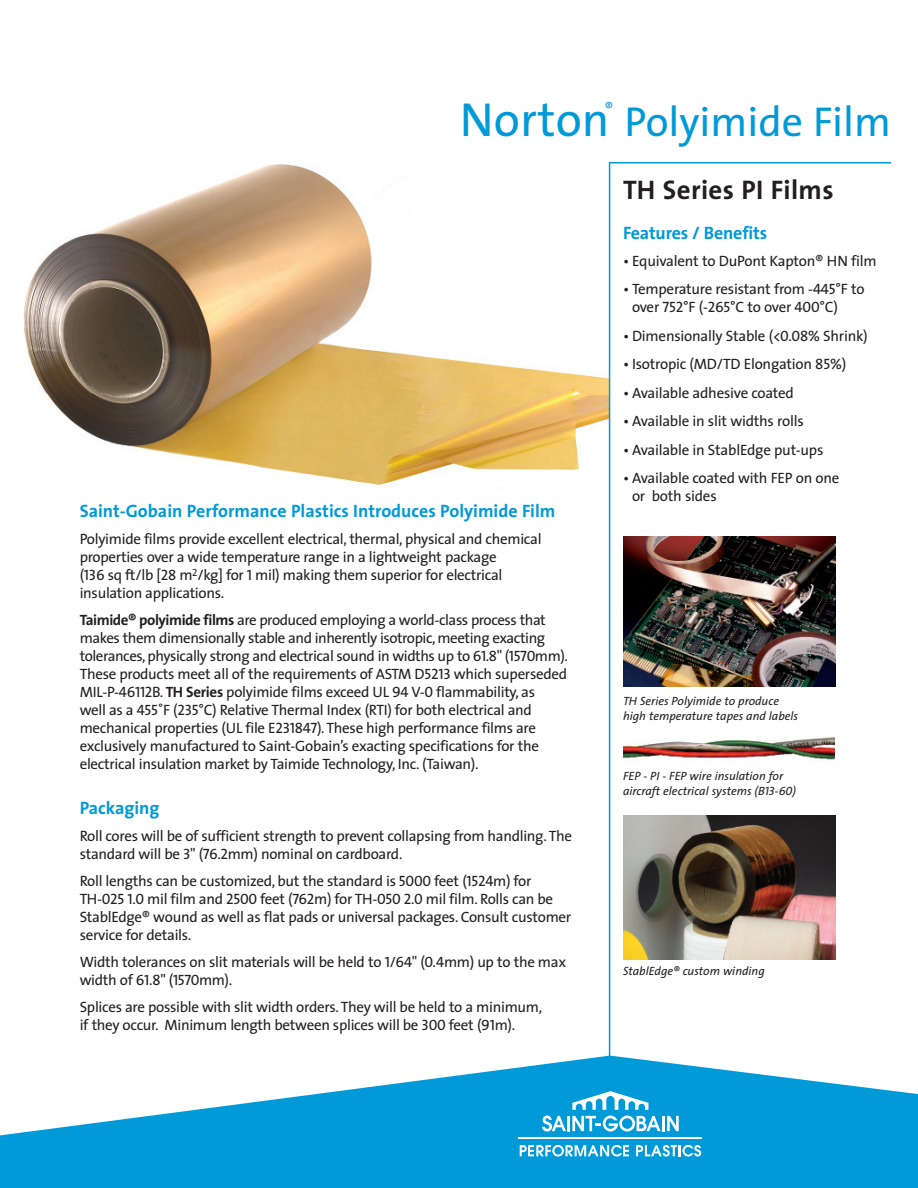
<style>
.page{position:relative;width:918px;height:1188px;background:#fff}
.page>*{position:absolute;margin:0;border:0;box-sizing:border-box;transform-origin:0 0}
.t1{font:48px "The Sans";color:#009ad9}
.t2{font:42px "The Sans";color:#009ad9}
.t3{font:700 27px "The Sans";letter-spacing:.015em;color:#231f20}
.t4{font:700 18px "The Sans";color:#009ad9}
.t5{font:15px/18px "The Sans";letter-spacing:-.02em;color:#231f20}
.t6{font:15px "The Sans Caps";letter-spacing:-.03em;color:#231f20}
.t7{font:15px "The Sans";color:#009ad9}
.t8{font:italic 12px/15px "The Sans";color:#231f20}
.s1{font-family:"The Sans Caps"}
.s2{font-weight:700}
.s3{font-family:"The Sans"}
</style>
<div class="page">
<img style="left:23px;top:162px;width:586px;height:328px">
<svg style="left:0;top:1056px;width:918px;height:132px;fill:#009ad9"></svg>
<div style="left:37px;top:1040px;width:27px;height:27px;background:#fff;border-radius:50%"></div>
<svg style="left:572px;top:1091px;width:76px;height:19px"></svg>
<hr style="left:519px;top:1137px;width:183px;height:2px;background:#fff">
<hr style="left:567px;top:1116px;width:3px;height:15px;background:#fff">
<svg style="left:542px;top:1116px;width:24px;height:15px"></svg>
<svg style="left:572px;top:1116px;width:107px;height:15px"></svg>
<svg style="left:520px;top:1145px;width:109px;height:12px"></svg>
<svg style="left:636px;top:1145px;width:65px;height:12px"></svg>
<hr style="left:609px;top:162px;width:1px;height:916px;background:#009ad9">
<hr style="left:610px;top:162px;width:281px;height:2px;background:#009ad9">
<img style="left:623px;top:736px;width:212px;height:24px">
<img style="left:623px;top:536px;width:213px;height:151px">
<img style="left:623px;top:815px;width:213px;height:144px">
<h1 class="t1" style="left:460px;top:102px;width:151px">Norton</h1>
<p class="t7" style="left:605px;top:102px;width:10px">®</p>
<p class="t4" style="left:80px;top:503px;width:477px">Saint-Gobain Performance Plastics Introduces Polyimide Film</p>
<p class="t5" style="left:80px;top:531px;width:463px">Polyimide films provide excellent electrical, thermal, physical and chemical properties over a wide temperature range in a lightweight package<br>(<span class="s1">136</span> sq ft/lb [<span class="s1">28</span> m<sup>2</sup>/kg] for <span class="s1">1</span> mil) making them superior for electrical insulation applications.</p>
<p class="t5" style="left:80px;top:612px;width:490px"><span class="s2">Taimide® polyimide films</span> are produced employing a world-class process that makes them dimensionally stable and inherently isotropic, meeting exacting tolerances, physically strong and electrical sound in widths up to <span class="s1">61.8" (1570</span>mm<span class="s1">)</span>.<br>These products meet all of the requirements of ASTM D<span class="s1">5213</span> which superseded MIL-P-<span class="s1">46112</span>B. <span class="s2">TH Series</span> polyimide films exceed UL <span class="s1">94 V-0</span> flammability, as<br>well as a <span class="s1">455</span>˚F (<span class="s1">235</span>°C) Relative Thermal Index (RTI) for both electrical and mechanical properties (UL file E<span class="s1">231847</span>). These high performance films are exclusively manufactured to Saint-Gobain’s exacting specifications for the electrical insulation market by Taimide Technology, Inc. (Taiwan).</p>
<p class="t4" style="left:80px;top:800px;width:81px">Packaging</p>
<p class="t5" style="left:80px;top:828px;width:494px">Roll cores will be of sufficient strength to prevent collapsing from handling. The standard will be <span class="s1">3" (76.2</span>mm<span class="s1">)</span> nominal on cardboard.</p>
<p class="t5" style="left:80px;top:873px;width:493px">Roll lengths can be customized, but the standard is <span class="s1">5000</span> feet (<span class="s1">1524</span>m) for TH-<span class="s1">025 1.0</span> mil film and <span class="s1">2500</span> feet (<span class="s1">762</span>m) for TH-<span class="s1">050 2.0</span> mil film. Rolls can be StablEdge® wound as well as flat pads or universal packages. Consult customer service for details.</p>
<p class="t5" style="left:80px;top:954px;width:488px">Width tolerances on slit materials will be held to <span class="s1">1/64"</span> (<span class="s1">0.4</span>mm) up to the max</p>
<p class="t6" style="left:80px;top:971px;width:154px"><span class="s3">width of</span> 61.8" (1570<span class="s3">mm</span>)<span class="s3">.</span></p>
<p class="t5" style="left:80px;top:999px;width:464px">Splices are possible with slit width orders. They will be held to a minimum, if they occur. Minimum length between splices will be <span class="s1">300</span> feet (<span class="s1">91</span>m).</p>
<h2 class="t2" style="left:625px;top:106px;width:268px">Polyimide Film</h2>
<h3 class="t3" style="left:623px;top:178px;width:212px">TH Series PI Films</h3>
<p class="t4" style="left:623px;top:225px;width:146px">Features / Benefits</p>
<p class="t5" style="left:623px;top:253px;width:255px">• Equivalent to DuPont Kapton® HN film</p>
<p class="t5" style="left:632px;top:282px;width:234px;text-indent:-9px">• Temperature resistant from -<span class="s1">445</span>°F to over <span class="s1">752</span>°F (-<span class="s1">265</span>°C to over <span class="s1">400</span>°C)</p>
<p class="t5" style="left:623px;top:328px;width:246px">• Dimensionally Stable (&lt;<span class="s1">0.08</span>% Shrink)</p>
<p class="t5" style="left:623px;top:357px;width:225px">• Isotropic (MD/TD Elongation <span class="s1">85</span>%)</p>
<p class="t5" style="left:623px;top:385px;width:172px">• Available adhesive coated</p>
<p class="t5" style="left:623px;top:414px;width:182px">• Available in slit widths rolls</p>
<p class="t5" style="left:623px;top:442px;width:202px">• Available in StablEdge put-ups</p>
<p class="t5" style="left:632px;top:471px;width:209px;text-indent:-9px">• Available coated with FEP on one or both sides</p>
<p class="t8" style="left:623px;top:695px;width:177px">TH Series Polyimide to produce high temperature tapes and labels</p>
<p class="t8" style="left:623px;top:770px;width:174px">FEP - PI - FEP wire insulation for aircraft electrical systems (B<span class="s1">13-60</span>)</p>
<p class="t8" style="left:623px;top:965px;width:143px">StablEdge® custom winding</p>
</div>
